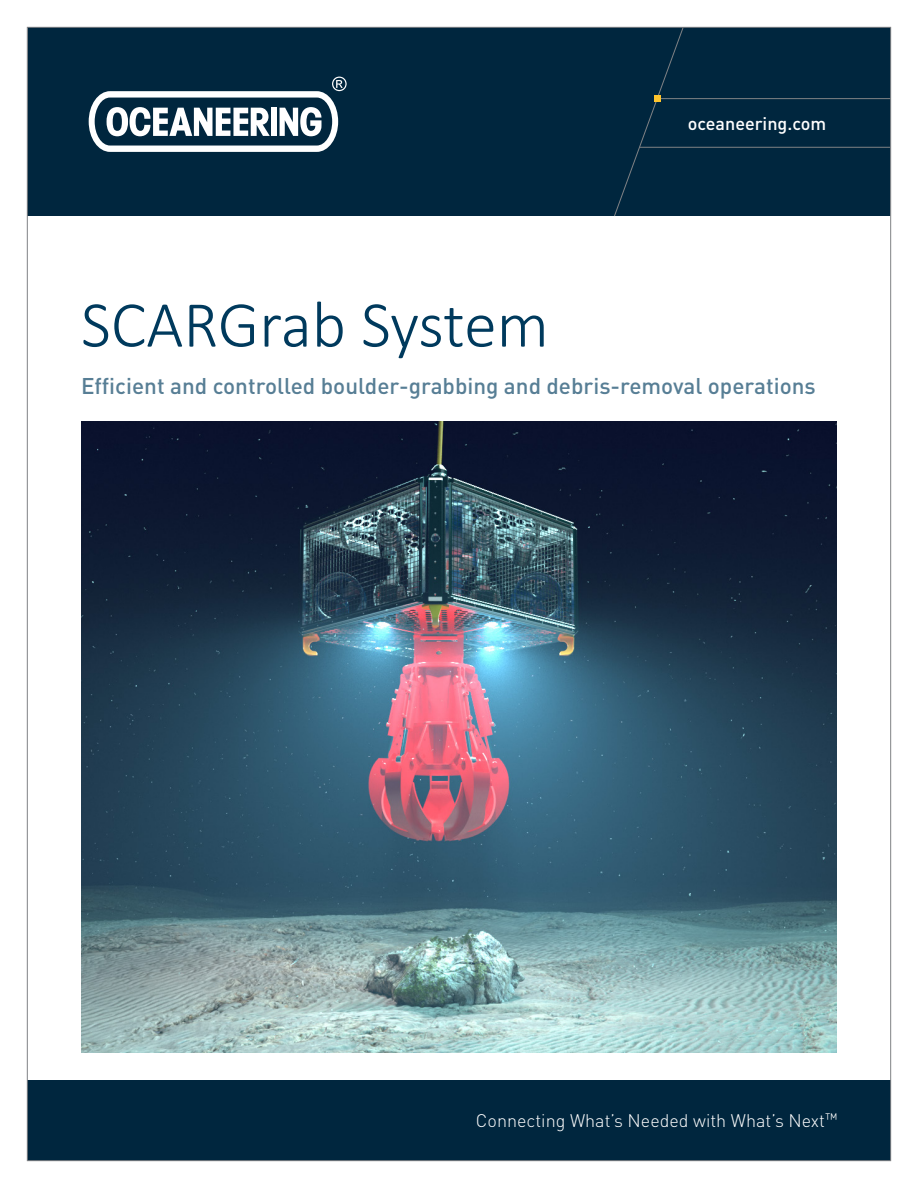
<style>
.page{position:relative;width:918px;height:1188px;background:#fff}
.page>*{position:absolute;margin:0;border:0;box-sizing:border-box;transform-origin:0 0}
.Heading{font:300 66px "Calibri";letter-spacing:-.005em;color:#003a5d}
.Subheading{font:500 22.5px "DINOT";color:#577e95}
.t1{font:300 18px "DINOT";color:#fff}
.t2{font:500 18px "DINOT";color:#fff}
</style>
<div class="page">
<div style="left:29px;top:29px;width:860px;height:187px;background:#00263e"></div>
<div style="left:27px;top:1080px;width:864px;height:81px;background:#00263e"></div>
<svg style="left:89px;top:77px;width:258px;height:75px"></svg>
<div style="left:272px;top:108px;width:5px;height:28px;background:#fff"></div>
<div style="left:614px;top:29px;width:70px;height:187px;background:#00263e"></div>
<hr style="left:658px;top:98px;width:233px;height:1px;background:#808285">
<hr style="left:640px;top:147px;width:251px;height:1px;background:#808285">
<div style="left:655px;top:95px;width:6px;height:7px;background:#ffc52d"></div>
<img style="left:82px;top:421px;width:755px;height:632px">
<p class="t2" style="left:688px;top:112px;width:140px">oceaneering.com</p>
<p class="Heading" style="left:81px;top:284px;width:469px">SCARGrab System</p>
<p class="Subheading" style="left:81px;top:371px;width:736px">Efficient and controlled boulder-grabbing and debris-removal operations</p>
<p class="t1" style="left:476px;top:1109px;width:363px">Connecting What’s Needed with What’s Next<sup>™</sup></p>
</div>
